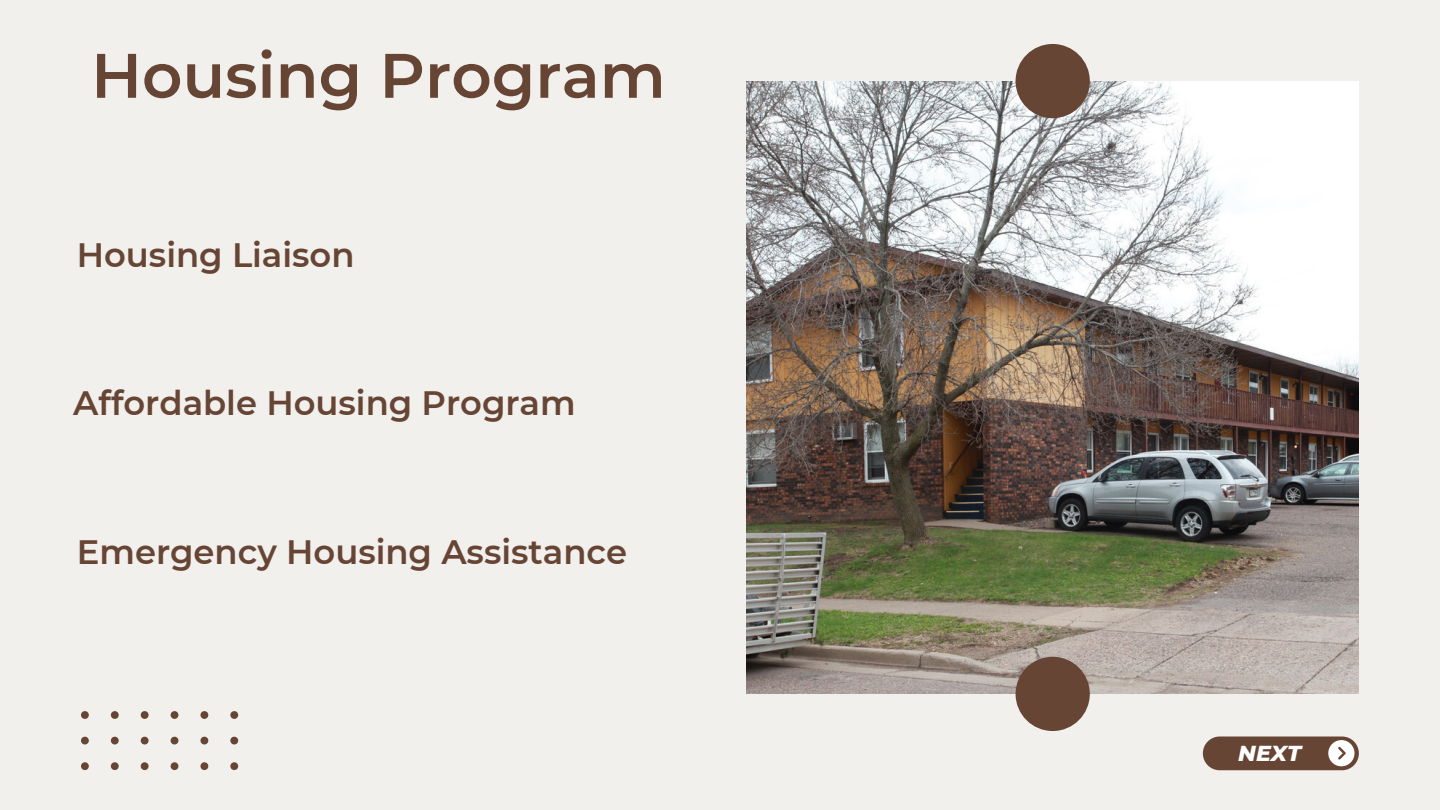
<style>
.page{position:relative;width:1440px;height:810px;background:#f1f0ed}
.page>*{position:absolute;margin:0;border:0;box-sizing:border-box;transform-origin:0 0}
.t1{font:600 62.7px "Montserrat";color:#674535}
.t2{font:600 33.8px "Montserrat";color:#674535}
.t3{font:italic 800 22.1px "Montserrat";color:#fff}
</style>
<div class="page">
<div style="left:1203px;top:737px;width:156px;height:33px;background:#674535;border-radius:17px"></div>
<svg style="left:1328px;top:740px;width:27px;height:26px"></svg>
<img style="left:746px;top:81px;width:613px;height:613px">
<svg style="left:230px;top:762px;width:8px;height:8px"></svg>
<svg style="left:200px;top:762px;width:8px;height:8px"></svg>
<svg style="left:171px;top:762px;width:7px;height:8px"></svg>
<svg style="left:141px;top:762px;width:8px;height:8px"></svg>
<svg style="left:111px;top:762px;width:8px;height:8px"></svg>
<svg style="left:81px;top:762px;width:8px;height:8px"></svg>
<svg style="left:230px;top:737px;width:8px;height:7px"></svg>
<svg style="left:200px;top:737px;width:8px;height:7px"></svg>
<svg style="left:171px;top:737px;width:7px;height:7px"></svg>
<svg style="left:141px;top:737px;width:8px;height:7px"></svg>
<svg style="left:111px;top:737px;width:8px;height:7px"></svg>
<svg style="left:81px;top:737px;width:8px;height:7px"></svg>
<svg style="left:230px;top:711px;width:8px;height:8px"></svg>
<svg style="left:200px;top:711px;width:8px;height:8px"></svg>
<svg style="left:171px;top:711px;width:7px;height:8px"></svg>
<svg style="left:141px;top:711px;width:8px;height:8px"></svg>
<svg style="left:111px;top:711px;width:8px;height:8px"></svg>
<svg style="left:81px;top:711px;width:8px;height:8px"></svg>
<div style="left:1016px;top:44px;width:74px;height:74px;background:#674535;border-radius:50%"></div>
<div style="left:1016px;top:657px;width:74px;height:74px;background:#674535;border-radius:50%"></div>
<h1 class="t1" style="left:91px;top:37px;width:576px">Housing Program</h1>
<p class="t2" style="left:77px;top:234px;width:279px">Housing Liaison</p>
<p class="t2" style="left:73px;top:383px;width:504px">Affordable Housing Program</p>
<p class="t2" style="left:77px;top:531px;width:552px">Emergency Housing Assistance</p>
<p class="t3" style="left:1238px;top:740px;width:64px">NEXT</p>
</div>
